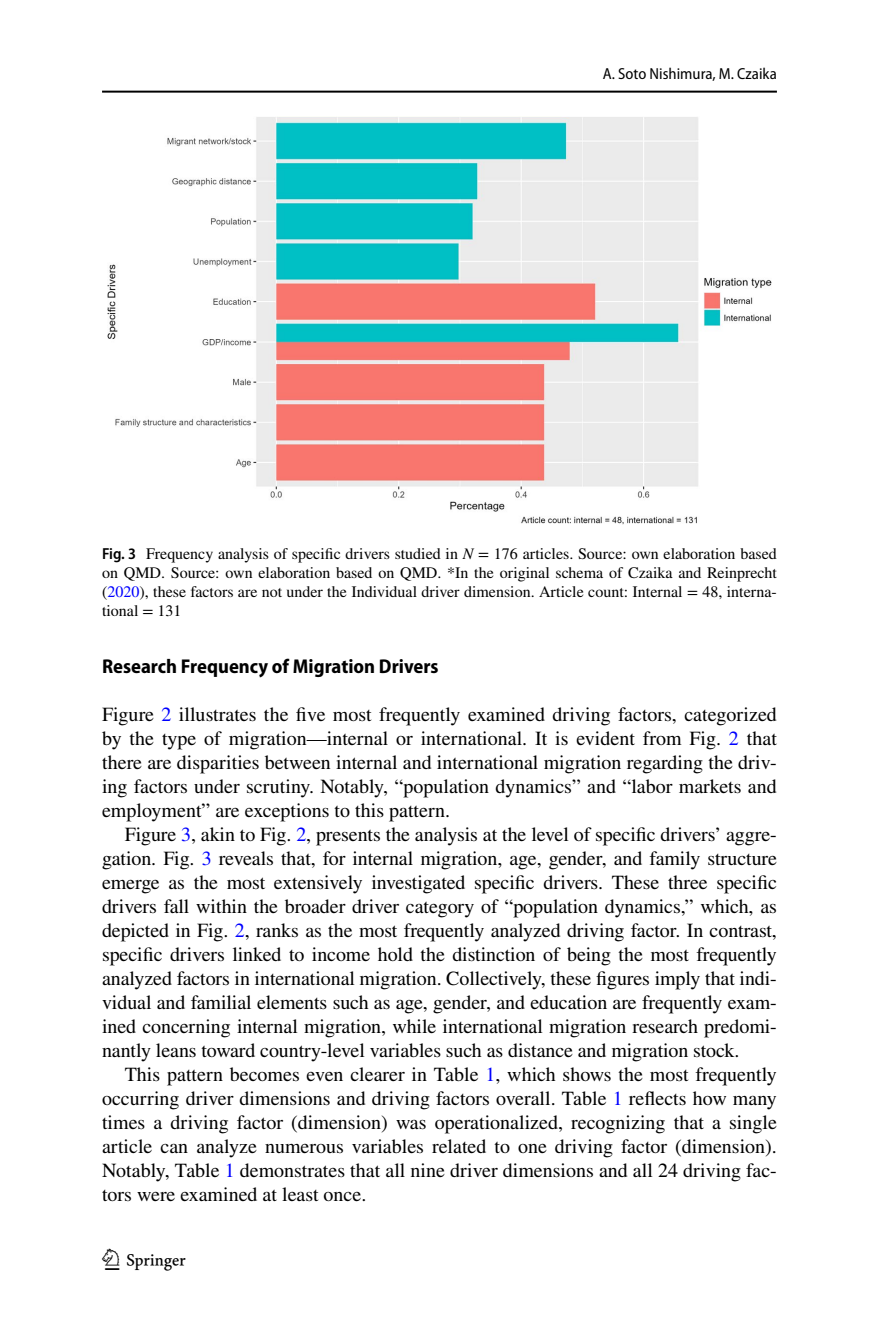
<style>
.page{position:relative;width:879px;height:1333px;background:#fff}
.page>*{position:absolute;margin:0;border:0;box-sizing:border-box;transform-origin:0 0}
.t1{font:30px "Springnew Regular 4";color:#000}
.t2{font:20px/24px "STIX";color:#000;text-align:justify}
.t3{font:700 semi-condensed 20px "Myriad Pro";color:#000}
.t4{font:16px/19px "STIX";color:#000;text-align:justify}
.t5{font:semi-condensed 16px "Myriad Pro";color:#000}
.s1{font-family:"Myriad Pro";font-weight:600;font-stretch:semi-condensed}
.s2{font-style:italic}
.s3{color:#00f}
</style>
<div class="page">
<hr style="left:102px;top:91px;width:675px;height:2px;background:#000">
<img style="left:108px;top:117px;width:663px;height:407px">
<p class="t5" style="left:603px;top:65px;width:175px">A. Soto Nishimura, M. Czaika</p>
<p class="t4" style="left:102px;top:545px;width:676px"><span class="s1">Fig. 3</span> Frequency analysis of specific drivers studied in <span class="s2">N</span> = 176 articles. Source: own elaboration based on QMD. Source: own elaboration based on QMD. *In the original schema of Czaika and Reinprecht (<span class="s3">2020</span>), these factors are not under the Individual driver dimension. Article count: Internal = 48, interna&shy;tional = 131</p>
<p class="t3" style="left:102px;top:654px;width:338px">Research Frequency of Migration Drivers</p>
<p class="t2" style="left:102px;top:703px;width:676px">Figure <span class="s3">2</span> illustrates the five most frequently examined driving factors, categorized by the type of migration—internal or international. It is evident from Fig. <span class="s3">2</span> that there are disparities between internal and international migration regarding the driv&shy;ing factors under scrutiny. Notably, “population dynamics” and “labor markets and employment” are exceptions to this pattern.</p>
<p class="t2" style="left:102px;top:823px;width:676px;text-indent:23px">Figure <span class="s3">3</span>, akin to Fig. <span class="s3">2</span>, presents the analysis at the level of specific drivers’ aggre&shy;gation. Fig. <span class="s3">3</span> reveals that, for internal migration, age, gender, and family structure emerge as the most extensively investigated specific drivers. These three specific drivers fall within the broader driver category of “population dynamics,” which, as depicted in Fig. <span class="s3">2</span>, ranks as the most frequently analyzed driving factor. In contrast, specific drivers linked to income hold the distinction of being the most frequently analyzed factors in international migration. Collectively, these figures imply that indi&shy;vidual and familial elements such as age, gender, and education are frequently exam&shy;ined concerning internal migration, while international migration research predomi&shy;nantly leans toward country-level variables such as distance and migration stock.</p>
<p class="t2" style="left:102px;top:1063px;width:676px;text-indent:23px">This pattern becomes even clearer in Table <span class="s3">1</span>, which shows the most frequently occurring driver dimensions and driving factors overall. Table <span class="s3">1</span> reflects how many times a driving factor (dimension) was operationalized, recognizing that a single article can analyze numerous variables related to one driving factor (dimension).<br>Notably, Table <span class="s3">1</span> demonstrates that all nine driver dimensions and all 24 driving fac&shy;tors were examined at least once.</p>
<h1 class="t1" style="left:105px;top:1248px;width:83px">1 3</h1>
</div>
